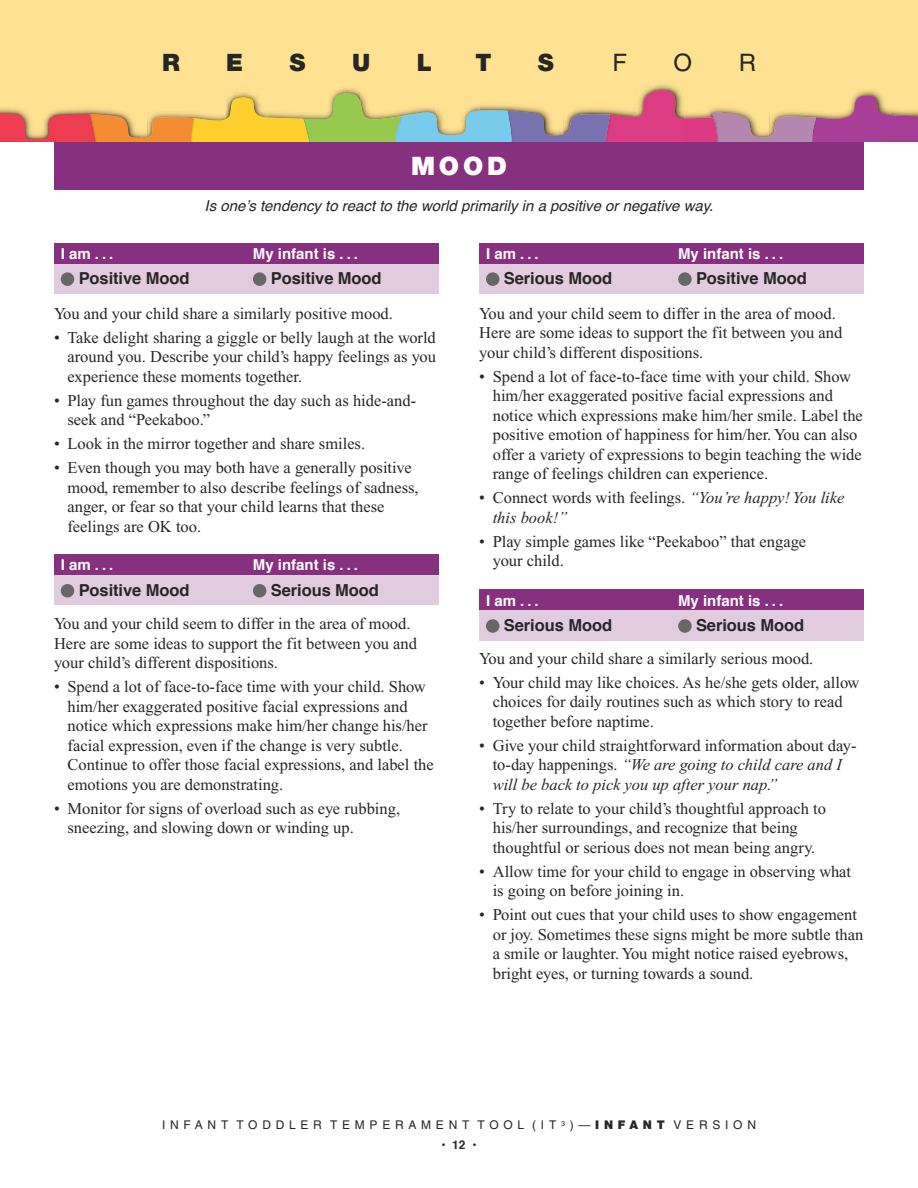
<style>
.page{position:relative;width:918px;height:1188px;background:#fff}
.page>*{position:absolute;margin:0;border:0;box-sizing:border-box;transform-origin:0 0}
.t1{font:900 25.5px "Helvetica Neue";color:#fff}
.t2{font:900 24px "Helvetica Neue";color:#272627}
.t3{font:24px "Helvetica";color:#272627}
.t4{font:16.5px/19.5px "Times New Roman";color:#272627}
.t5{font:700 16.5px "Helvetica";letter-spacing:-.005em;color:#272627}
.t6{font:italic 16.5px/19.5px "Times New Roman";color:#272627}
.t7{font:700 15px "Helvetica";color:#fff}
.t8{font:italic 15px "Helvetica";color:#272627}
.t9{font:12px "Helvetica";letter-spacing:.395em;color:#272627}
.t10{font:700 12px "Helvetica";color:#272627}
.s1{font-style:normal}
.s2{font-style:italic}
.s3{font-family:"Helvetica Neue";font-weight:900}
</style>
<div class="page">
<div style="left:54px;top:54px;width:810px;height:135px;background:#86307f"></div>
<div style="left:0;top:0;width:918px;height:142px;background:#ffe292"></div>
<svg style="left:0;top:89px;width:918px;height:53px"></svg>
<div style="left:54px;top:243px;width:385px;height:51px;background:#e1cbdf"></div>
<div style="left:54px;top:243px;width:385px;height:20px;background:#86307f"></div>
<div style="left:61px;top:272px;width:13px;height:14px;background:#686768;border-radius:50%"></div>
<div style="left:253px;top:272px;width:13px;height:14px;background:#686768;border-radius:50%"></div>
<div style="left:54px;top:555px;width:385px;height:50px;background:#e1cbdf"></div>
<div style="left:54px;top:555px;width:385px;height:20px;background:#86307f"></div>
<div style="left:61px;top:584px;width:13px;height:14px;background:#686768;border-radius:50%"></div>
<div style="left:253px;top:584px;width:13px;height:14px;background:#686768;border-radius:50%"></div>
<div style="left:479px;top:590px;width:385px;height:50px;background:#e1cbdf"></div>
<div style="left:479px;top:590px;width:385px;height:20px;background:#86307f"></div>
<div style="left:486px;top:619px;width:14px;height:14px;background:#686768;border-radius:50%"></div>
<div style="left:678px;top:619px;width:14px;height:14px;background:#686768;border-radius:50%"></div>
<div style="left:479px;top:243px;width:385px;height:51px;background:#e1cbdf"></div>
<div style="left:479px;top:243px;width:385px;height:20px;background:#86307f"></div>
<div style="left:486px;top:272px;width:14px;height:14px;background:#686768;border-radius:50%"></div>
<div style="left:678px;top:272px;width:14px;height:14px;background:#686768;border-radius:50%"></div>
<h2 class="t2" style="left:162px;top:54px;width:19px">R</h2>
<h2 class="t2" style="left:226px;top:54px;width:18px">E</h2>
<h2 class="t2" style="left:290px;top:54px;width:18px">S</h2>
<h2 class="t2" style="left:352px;top:54px;width:20px">U</h2>
<h2 class="t2" style="left:417px;top:54px;width:17px">L</h2>
<h2 class="t2" style="left:475px;top:54px;width:18px">T</h2>
<h2 class="t2" style="left:538px;top:54px;width:18px">S</h2>
<h2 class="t3" style="left:612px;top:54px;width:16px">F</h2>
<h2 class="t3" style="left:674px;top:54px;width:20px">O</h2>
<h2 class="t3" style="left:739px;top:54px;width:19px">R</h2>
<h1 class="t1" style="left:411px;top:157px;width:97px">MOOD</h1>
<p class="t8" style="left:205px;top:199px;width:510px">Is one’s tendency to react to the world primarily in a positive or negative way.</p>
<p class="t7" style="left:61px;top:247px;width:54px">iam...</p>
<p class="t7" style="left:253px;top:247px;width:107px">my infant is . . .</p>
<p class="t5" style="left:79px;top:272px;width:112px">positive mood</p>
<p class="t5" style="left:271px;top:272px;width:112px">positive mood</p>
<p class="t4" style="left:54px;top:305px;width:341px">You and your child share a similarly positive mood.</p>
<p class="t4" style="left:68px;top:329px;width:370px;text-align:justify;text-indent:-14px">• Take delight sharing a giggle or belly laugh at the world around you. Describe your child’s happy feelings as you experience these moments together.</p>
<p class="t4" style="left:68px;top:392px;width:350px;text-indent:-14px">• Play fun games throughout the day such as hide-and&shy;seek and “Peekaboo.”</p>
<p class="t4" style="left:54px;top:435px;width:313px">• Look in the mirror together and share smiles.</p>
<p class="t4" style="left:68px;top:459px;width:353px;text-indent:-13px">• Even though you may both have a generally positive mood, remember to also describe feelings of sadness, anger, or fear so that your child learns that these feelings are OK too.</p>
<p class="t7" style="left:61px;top:559px;width:54px">iam...</p>
<p class="t7" style="left:253px;top:559px;width:107px">my infant is . . .</p>
<p class="t5" style="left:79px;top:583px;width:112px">positive mood</p>
<p class="t5" style="left:271px;top:583px;width:110px">serious mood</p>
<p class="t4" style="left:54px;top:615px;width:365px">You and your child seem to differ in the area of mood.<br>Here are some ideas to support the fit between you and your child’s different dispositions.</p>
<p class="t4" style="left:68px;top:678px;width:368px;text-indent:-14px">• Spend a lot of face-to-face time with your child. Show him/her exaggerated positive facial expressions and notice which expressions make him/her change his/her facial expression, even if the change is very subtle.<br>Continue to offer those facial expressions, and label the emotions you are demonstrating.</p>
<p class="t4" style="left:68px;top:800px;width:334px;text-indent:-14px">• Monitor for signs of overload such as eye rubbing, sneezing, and slowing down or winding up.</p>
<p class="t7" style="left:486px;top:247px;width:54px">iam...</p>
<p class="t7" style="left:678px;top:247px;width:107px">my infant is . . .</p>
<p class="t5" style="left:504px;top:272px;width:110px">serious mood</p>
<p class="t5" style="left:696px;top:272px;width:112px">positive mood</p>
<p class="t4" style="left:479px;top:305px;width:365px">You and your child seem to differ in the area of mood.<br>Here are some ideas to support the fit between you and your child’s different dispositions.</p>
<p class="t4" style="left:493px;top:368px;width:372px;text-indent:-14px">• Spend a lot of face-to-face time with your child. Show him/her exaggerated positive facial expressions and notice which expressions make him/her smile. Label the positive emotion of happiness for him/her. You can also offer a variety of expressions to begin teaching the wide range of feelings children can experience.</p>
<p class="t6" style="left:493px;top:489px;width:353px;text-indent:-14px"><span class="s1">• Connect words with feelings.</span> “You’re happy! You like this book!”</p>
<p class="t4" style="left:493px;top:533px;width:315px;text-indent:-14px">• Play simple games like “Peekaboo” that engage your child.</p>
<p class="t7" style="left:486px;top:594px;width:54px">iam...</p>
<p class="t7" style="left:678px;top:594px;width:107px">my infant is . . .</p>
<p class="t5" style="left:504px;top:618px;width:110px">serious mood</p>
<p class="t5" style="left:696px;top:618px;width:110px">serious mood</p>
<p class="t4" style="left:479px;top:650px;width:336px">You and your child share a similarly serious mood.</p>
<p class="t4" style="left:493px;top:674px;width:368px;text-indent:-14px">• Your child may like choices. As he/she gets older, allow choices for daily routines such as which story to read together before naptime.</p>
<p class="t4" style="left:493px;top:737px;width:365px;text-indent:-14px">• Give your child straightforward information about day&shy;to-day happenings. <span class="s2">“We are going to child care and I will be back to pick you up after your nap.”</span></p>
<p class="t4" style="left:493px;top:800px;width:335px;text-indent:-14px">• Try to relate to your child’s thoughtful approach to his/her surroundings, and recognize that being thoughtful or serious does not mean being angry.</p>
<p class="t4" style="left:493px;top:863px;width:360px;text-indent:-14px">• Allow time for your child to engage in observing what is going on before joining in.</p>
<p class="t4" style="left:493px;top:906px;width:372px;text-indent:-14px">• Point out cues that your child uses to show engagement or joy. Sometimes these signs might be more subtle than a smile or laughter. You might notice raised eyebrows, bright eyes, or turning towards a sound.</p>
<p class="t9" style="left:162px;top:1121px;width:595px">INFANT TODDLER TEMPERAMENT TOOL (IT <sup>3</sup> )—<span class="s3">INFANT</span> VERSION</p>
<p class="t10" style="left:441px;top:1139px;width:37px">•12•</p>
</div>
